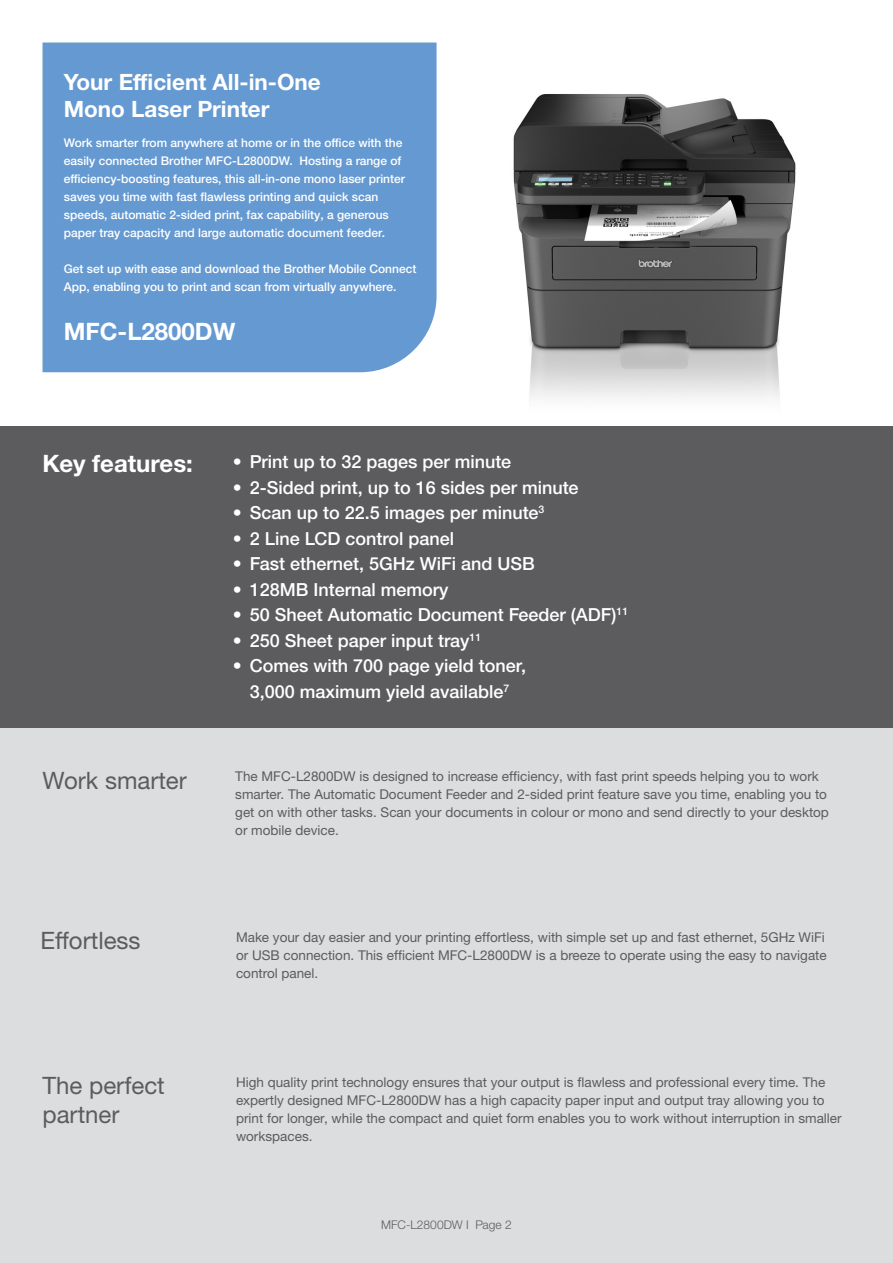
<style>
.page{position:relative;width:893px;height:1263px;background:#fff}
.page>*{position:absolute;margin:0;border:0;box-sizing:border-box;transform-origin:0 0}
.t1{font:24px/28.5px "Helvetica Neue LTW1 G";color:#5c5c5f}
.t2{font:700 24px "Helvetica Neue LTW1 G";color:#fff}
.t3{font:700 22.5px "Helvetica Neue LTW1 G";color:#fff}
.t4{font:500 18px/25.5px "Helvetica Neue LTW1 G";color:#fff;text-align:center}
.t5{font:13.5px/18px "Helvetica Neue LTW1 G";color:#5c5c5f}
.t6{font:500 12px/18px "Helvetica Neue LTW1 G";color:#fff}
.Body{font:300 12px "Helvetica Neue LTW1 G";color:#5c5c5f}
</style>
<div class="page">
<div style="left:0;top:728px;width:893px;height:535px;background:#dcdddf"></div>
<img style="left:513px;top:94px;width:283px;height:305px">
<div style="left:43px;top:43px;width:394px;height:329px;background:#6599d1"></div>
<div style="left:0;top:426px;width:893px;height:302px;background:#5c5c5f"></div>
<p class="t3" style="left:64px;top:69px;width:258px">Your Efficient All-in-One</p>
<p class="t3" style="left:64px;top:96px;width:207px">Mono Laser Printer</p>
<p class="t6" style="left:64px;top:134px;width:343px">Work smarter from anywhere at home or in the office with the easily connected Brother MFC-L2800DW. Hosting a range of efficiency-boosting features, this all-in-one mono laser printer saves you time with fast flawless printing and quick scan speeds, automatic 2-sided print, fax capability, a generous paper tray capacity and large automatic document feeder.</p>
<p class="t6" style="left:64px;top:260px;width:354px">Get set up with ease and download the Brother Mobile Connect<br>App, enabling you to print and scan from virtually anywhere.</p>
<p class="t2" style="left:64px;top:317px;width:173px">MFC-L2800DW</p>
<p class="t2" style="left:43px;top:449px;width:152px">Key features:</p>
<p class="t4" style="left:233px;top:449px;width:280px">• Print up to 32 pages per minute</p>
<p class="t4" style="left:233px;top:474px;width:347px">• 2-Sided print, up to 16 sides per minute</p>
<p class="t4" style="left:233px;top:500px;width:313px">• Scan up to 22.5 images per minute<sup>3</sup></p>
<p class="t4" style="left:233px;top:525px;width:223px">• 2 Line LCD control panel</p>
<p class="t4" style="left:233px;top:551px;width:304px">• Fast ethernet, 5GHz WiFi and USB</p>
<p class="t4" style="left:233px;top:576px;width:217px">• 128MB Internal memory</p>
<p class="t4" style="left:233px;top:602px;width:397px">• 50 Sheet Automatic Document Feeder (ADF)<sup>11</sup></p>
<p class="t4" style="left:233px;top:627px;width:250px">• 250 Sheet paper input tray<sup>11</sup></p>
<p class="t4" style="left:233px;top:653px;width:295px">• Comes with 700 page yield toner,<br>3,000 maximum yield available<sup>7</sup></p>
<p class="t1" style="left:43px;top:766px;width:146px">Work smarter</p>
<p class="t1" style="left:40px;top:926px;width:102px">Effortless</p>
<p class="t5" style="left:235px;top:767px;width:595px">The MFC-L2800DW is designed to increase efficiency, with fast print speeds helping you to work smarter. The Automatic Document Feeder and 2-sided print feature save you time, enabling you to get on with other tasks. Scan your documents in colour or mono and send directly to your desktop or mobile device.</p>
<p class="t5" style="left:236px;top:928px;width:592px">Make your day easier and your printing effortless, with simple set up and fast ethernet, 5GHz WiFi or USB connection. This efficient MFC-L2800DW is a breeze to operate using the easy to navigate control panel.</p>
<p class="t1" style="left:43px;top:1071px;width:124px">The perfect partner</p>
<p class="t5" style="left:236px;top:1073px;width:607px">High quality print technology ensures that your output is flawless and professional every time. The expertly designed MFC-L2800DW has a high capacity paper input and output tray allowing you to print for longer, while the compact and quiet form enables you to work without interruption in smaller workspaces.</p>
<p class="Body" style="left:381px;top:1217px;width:132px">MFC-L2800DW I Page 2</p>
</div>
